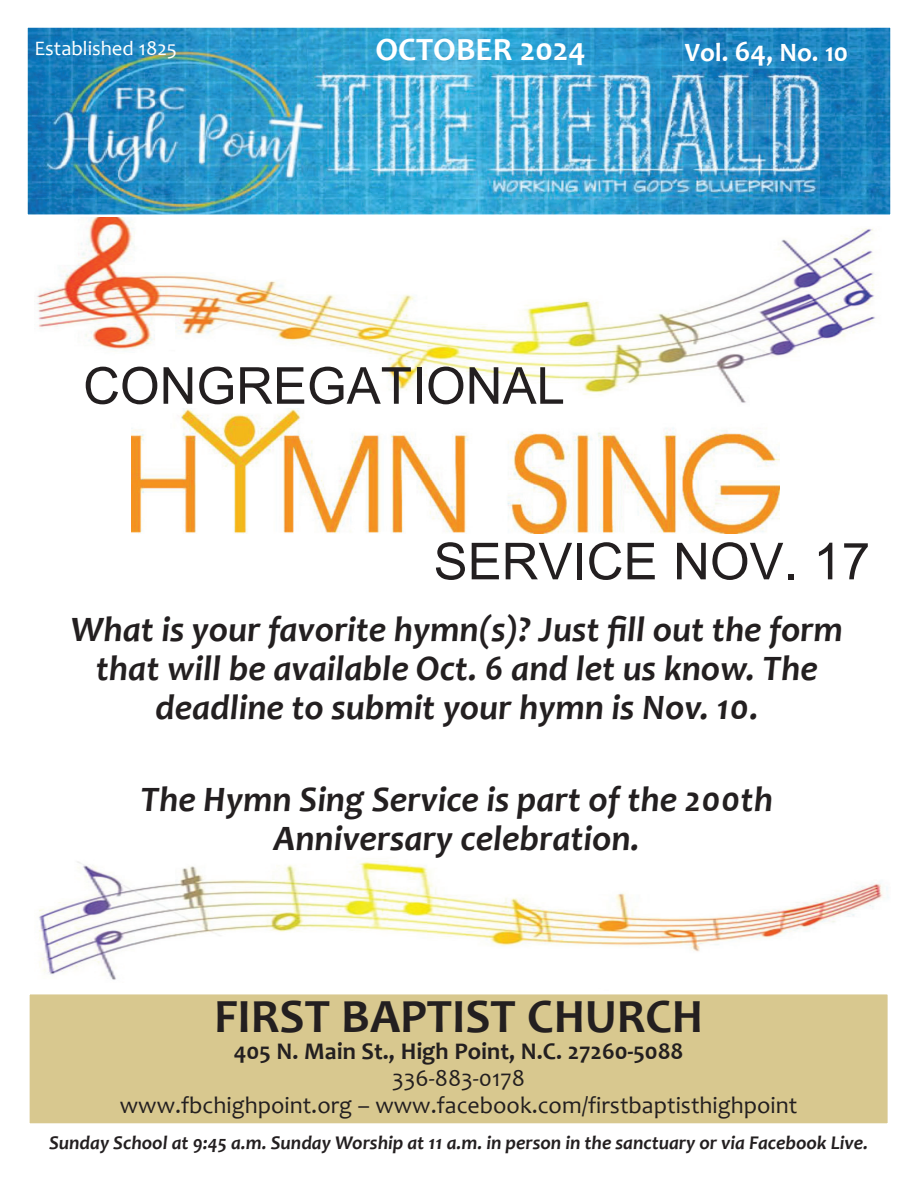
<style>
.page{position:relative;width:918px;height:1188px;background:#fff}
.page>*{position:absolute;margin:0;border:0;box-sizing:border-box;transform-origin:0 0}
.body_text_new_9-2020{font:51px "Arial";color:#231f20}
.body_text_smaller{font:700 48px "Candara";color:#231f20}
.headers{font:italic 700 36px/39px "Candara";color:#231f20;text-align:center}
.body_text_smaller-2{font:700 32.7px "Candara";color:#fff}
.body_text_smaller-3{font:700 26.7px "Candara";color:#fff}
.body_text_smaller-4{font:24px "Candara";color:#231f20}
.body_text_smaller-5{font:700 24px "Candara";color:#231f20}
.body_text_smaller-6{font:20.7px "Candara";color:#fff}
.headers-2{font:italic 700 19.5px "Candara";color:#231f20}
.s1{font-size:29.7px}
</style>
<div class="page">
<div style="left:27px;top:991px;width:864px;height:135px;background:#d8c88f;border:3px solid #fff"></div>
<img style="left:29px;top:29px;width:860px;height:184px">
<div style="left:26px;top:26px;width:866px;height:190px;border:2px solid #fff"></div>
<img style="left:39px;top:861px;width:850px;height:119px">
<img style="left:37px;top:217px;width:838px;height:186px">
<img style="left:131px;top:409px;width:648px;height:124px">
<p class="body_text_smaller-6" style="left:35px;top:36px;width:144px">Established 1825</p>
<p class="body_text_smaller-2" style="left:375px;top:29px;width:212px">OCTOBER 2024</p>
<p class="body_text_smaller-3" style="left:685px;top:35px;width:165px">Vol. <span class="s1">64</span>, No. 10</p>
<p class="body_text_new_9-2020" style="left:83px;top:352px;width:483px">CONGREGATIONAL</p>
<p class="body_text_new_9-2020" style="left:434px;top:528px;width:438px">SERVICE NOV. 17</p>
<p class="headers" style="left:71px;top:610px;width:774px">What is your favorite hymn(s)? Just fill out the form that will be available Oct. 6 and let us know. The deadline to submit your hymn is Nov. 10.</p>
<p class="headers" style="left:140px;top:780px;width:634px">The Hymn Sing Service is part of the 200th<br>Anniversary celebration.</p>
<p class="body_text_smaller" style="left:214px;top:987px;width:491px">FIRST BAPTIST CHURCH</p>
<p class="body_text_smaller-5" style="left:234px;top:1036px;width:451px">405 N. Main St., High Point, N.C. 27260-5088</p>
<p class="body_text_smaller-4" style="left:392px;top:1063px;width:134px">336-883-0178</p>
<p class="body_text_smaller-4" style="left:120px;top:1090px;width:679px">www.fbchighpoint.org – www.facebook.com/firstbaptisthighpoint</p>
<p class="headers-2" style="left:49px;top:1131px;width:821px">Sunday School at 9:45 a.m. Sunday Worship at 11 a.m. in person in the sanctuary or via Facebook Live.</p>
</div>
